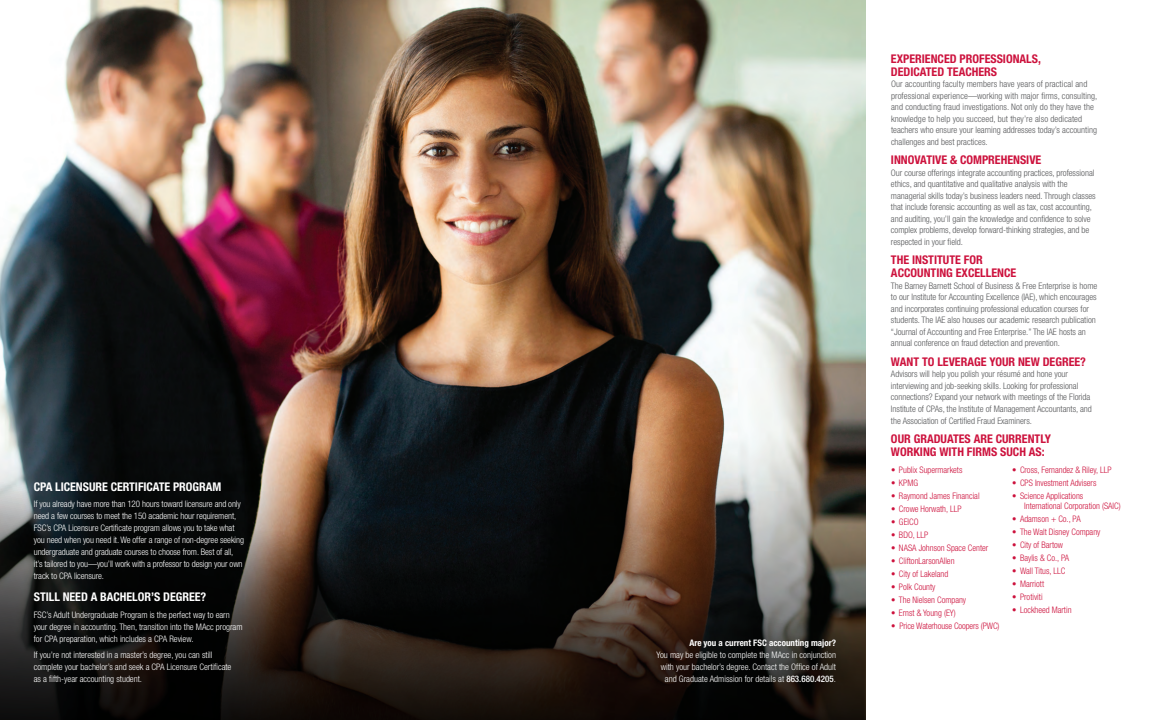
<style>
.page{position:relative;width:1152px;height:720px;background:#fff}
.page>*{position:absolute;margin:0;border:0;box-sizing:border-box;transform-origin:0 0}
.t1{font:700 condensed 12px/13px "Helvetica Neue LT Std";color:#cd123d}
.t2{font:700 condensed 12px "Helvetica Neue LT Std";letter-spacing:-.005em;color:#fff}
.t3{font:300 condensed 9px/11.5px "Helvetica Neue LT Std";letter-spacing:-.005em;color:#57585a}
.t4{font:300 condensed 9px/12px "Helvetica Neue LT Std";letter-spacing:-.005em;color:#fff}
.t5{font:300 condensed 9px/10px "Helvetica Neue LT Std";color:#cd123d}
.t6{font:700 condensed 9px "Helvetica Neue LT Std";color:#fff}
.s1{font-weight:500}
</style>
<div class="page">
<img style="left:12px;top:0;width:853px;height:210px">
<img style="left:0;top:210px;width:866px;height:510px">
<h1 class="t2" style="left:34px;top:479px;width:189px">CPA LICENSURE CERTIFICATE PROGRAM</h1>
<p class="t4" style="left:34px;top:498px;width:212px">If you already have more than 120 hours toward licensure and only need a few courses to meet the 150 academic hour requirement, FSC’s CPA Licensure Certificate program allows you to take what you need when you need it. We offer a range of non-degree seeking undergraduate and graduate courses to choose from. Best of all, it’s tailored to you—you’ll work with a professor to design your own track to CPA licensure.</p>
<h1 class="t2" style="left:34px;top:590px;width:174px">STILL NEED A BACHELOR’S DEGREE?</h1>
<p class="t4" style="left:34px;top:609px;width:210px">FSC’s Adult Undergraduate Program is the perfect way to earn your degree in accounting. Then, transition into the MAcc program for CPA preparation, which includes a CPA Review.</p>
<p class="t4" style="left:34px;top:649px;width:199px">If you’re not interested in a master’s degree, you can still complete your bachelor’s and seek a CPA Licensure Certificate as a fifth-year accounting student.</p>
<p class="t6" style="left:689px;top:637px;width:148px">Are you a current FSC accounting major?</p>
<p class="t4" style="left:657px;top:649px;width:181px;text-align:right">You may be eligible to complete the MAcc in conjunction with your bachelor’s degree. Contact the Office of Adult and Graduate Admission for details at <span class="s1">863.680.4205</span>.</p>
<h1 class="t1" style="left:891px;top:52px;width:151px">EXPERIENCED PROFESSIONALS,<br>DEDICATED TEACHERS</h1>
<p class="t3" style="left:891px;top:78px;width:208px">Our accounting faculty members have years of practical and professional experience—working with major firms, consulting, and conducting fraud investigations. Not only do they have the knowledge to help you succeed, but they’re also dedicated teachers who ensure your learning addresses today’s accounting challenges and best practices.</p>
<h1 class="t1" style="left:891px;top:153px;width:152px">INNOVATIVE &amp; COMPREHENSIVE</h1>
<p class="t3" style="left:891px;top:167px;width:206px">Our course offerings integrate accounting practices, professional ethics, and quantitative and qualitative analysis with the managerial skills today’s business leaders need. Through classes that include forensic accounting as well as tax, cost accounting, and auditing, you’ll gain the knowledge and confidence to solve complex problems, develop forward-thinking strategies, and be respected in your field.</p>
<h1 class="t1" style="left:891px;top:253px;width:127px">THE INSTITUTE FOR<br>ACCOUNTING EXCELLENCE</h1>
<p class="t3" style="left:891px;top:280px;width:208px">The Barney Barnett School of Business &amp; Free Enterprise is home to our Institute for Accounting Excellence (IAE), which encourages and incorporates continuing professional education courses for students. The IAE also houses our academic research publication “Journal of Accounting and Free Enterprise.” The IAE hosts an annual conference on fraud detection and prevention.</p>
<h1 class="t1" style="left:891px;top:355px;width:197px">WANT TO LEVERAGE YOUR NEW DEGREE?</h1>
<p class="t3" style="left:891px;top:368px;width:202px">Advisors will help you polish your résumé and hone your interviewing and job-seeking skills. Looking for professional connections? Expand your network with meetings of the Florida Institute of CPAs, the Institute of Management Accountants, and the Association of Certified Fraud Examiners.</p>
<h1 class="t1" style="left:891px;top:432px;width:162px">OUR GRADUATES ARE CURRENTLY<br>WORKING WITH FIRMS SUCH AS:</h1>
<p class="t5" style="left:891px;top:464px;width:73px">• Publix Supermarkets</p>
<p class="t5" style="left:891px;top:477px;width:29px">• KPMG</p>
<p class="t5" style="left:891px;top:490px;width:90px">• Raymond James Financial</p>
<p class="t5" style="left:891px;top:503px;width:72px">• Crowe Horwath, LLP</p>
<p class="t5" style="left:891px;top:516px;width:29px">• GEICO</p>
<p class="t5" style="left:891px;top:529px;width:39px">• BDO, LLP</p>
<p class="t5" style="left:891px;top:542px;width:99px">• NASA Johnson Space Center</p>
<p class="t5" style="left:891px;top:555px;width:65px">• CliftonLarsonAllen</p>
<p class="t5" style="left:891px;top:568px;width:59px">• City of Lakeland</p>
<p class="t5" style="left:891px;top:581px;width:46px">• Polk County</p>
<p class="t5" style="left:891px;top:594px;width:77px">• The Nielsen Company</p>
<p class="t5" style="left:891px;top:607px;width:66px">• Ernst &amp; Young (EY)</p>
<p class="t5" style="left:891px;top:620px;width:110px">• Price Waterhouse Coopers (PWC)</p>
<p class="t5" style="left:1012px;top:464px;width:101px">• Cross, Fernandez &amp; Riley, LLP</p>
<p class="t5" style="left:1012px;top:477px;width:86px">• CPS Investment Advisers</p>
<p class="t5" style="left:1024px;top:490px;width:98px;text-indent:-12px">• Science Applications<br>International Corporation (SAIC)</p>
<p class="t5" style="left:1012px;top:513px;width:70px">• Adamson + Co., PA</p>
<p class="t5" style="left:1012px;top:526px;width:90px">• The Walt Disney Company</p>
<p class="t5" style="left:1012px;top:539px;width:52px">• City of Bartow</p>
<p class="t5" style="left:1012px;top:552px;width:59px">• Baylis &amp; Co., PA</p>
<p class="t5" style="left:1012px;top:565px;width:55px">• Wall Titus, LLC</p>
<p class="t5" style="left:1012px;top:578px;width:34px">• Marriott</p>
<p class="t5" style="left:1012px;top:591px;width:32px">• Protiviti</p>
<p class="t5" style="left:1012px;top:604px;width:61px">• Lockheed Martin</p>
</div>
